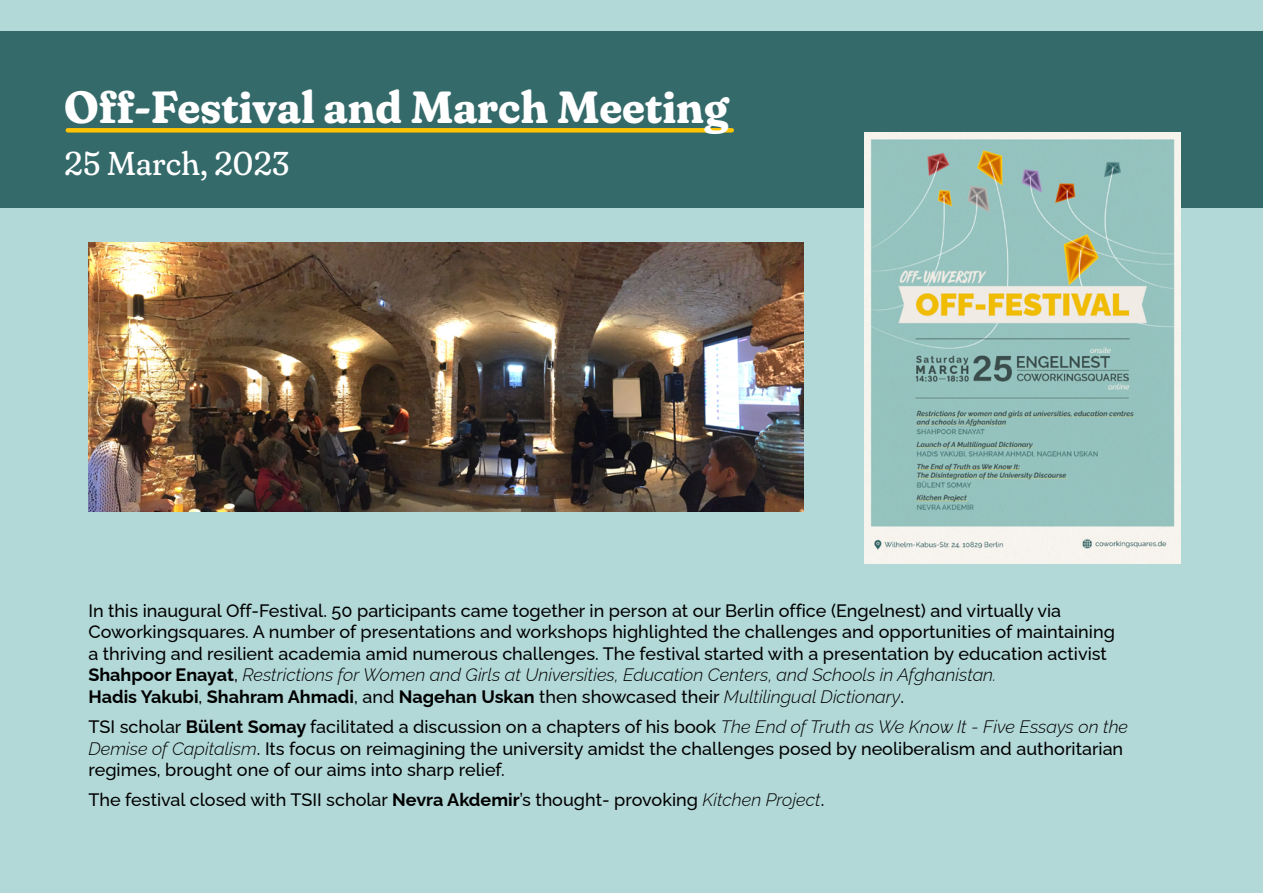
<style>
.page{position:relative;width:1263px;height:893px;background:#b3d8d8}
.page>*{position:absolute;margin:0;border:0;box-sizing:border-box;transform-origin:0 0}
.t1{font:700 45px "Fraunces 72 pt Super Soft";color:#fff}
.t2{font:33px "Fraunces 72 pt Super Soft";color:#fff}
.t3{font:500 18px/21.6px "Raleway";color:#000}
.s1{font-weight:700}
.s2{font-weight:300;font-style:italic}
</style>
<div class="page">
<div style="left:0;top:31px;width:1263px;height:177px;background:#356a6b"></div>
<img style="left:864px;top:133px;width:316px;height:430px">
<img style="left:88px;top:242px;width:716px;height:269px">
<div style="left:68px;top:128px;width:664px;height:5px;background:#ffc300"></div>
<h1 class="t1" style="left:64px;top:72px;width:666px">Off-Festival and March Meeting</h1>
<h2 class="t2" style="left:64px;top:139px;width:227px">25 March, 2023</h2>
<p class="t3" style="left:88px;top:597px;width:1028px">In this inaugural Off-Festival. 50 participants came together in person at our Berlin office (Engelnest) and virtually via Coworkingsquares. A number of presentations and workshops highlighted the challenges and opportunities of maintaining a thriving and resilient academia amid numerous challenges. The festival started with a presentation by education activist <span class="s1">Shahpoor Enayat</span>, <span class="s2">Restrictions for Women and Girls at Universities, Education Centers, and Schools in Afghanistan.<br></span><span class="s1">Hadis Yakubi</span>, <span class="s1">Shahram Ahmadi</span>, and <span class="s1">Nagehan Uskan</span> then showcased their <span class="s2">Multilingual Dictionary</span>.</p>
<p class="t3" style="left:88px;top:714px;width:1041px">TSI scholar <span class="s1">Bülent Somay</span> facilitated a discussion on a chapters of his book <span class="s2">The End of Truth as We Know It - Five Essays on the<br>Demise of Capitalism</span>. Its focus on reimagining the university amidst the challenges posed by neoliberalism and authoritarian regimes, brought one of our aims into sharp relief.</p>
<p class="t3" style="left:88px;top:787px;width:737px">The festival closed with TSII scholar <span class="s1">Nevra Akdemir</span>’s thought- provoking <span class="s2">Kitchen Project</span>.</p>
</div>
